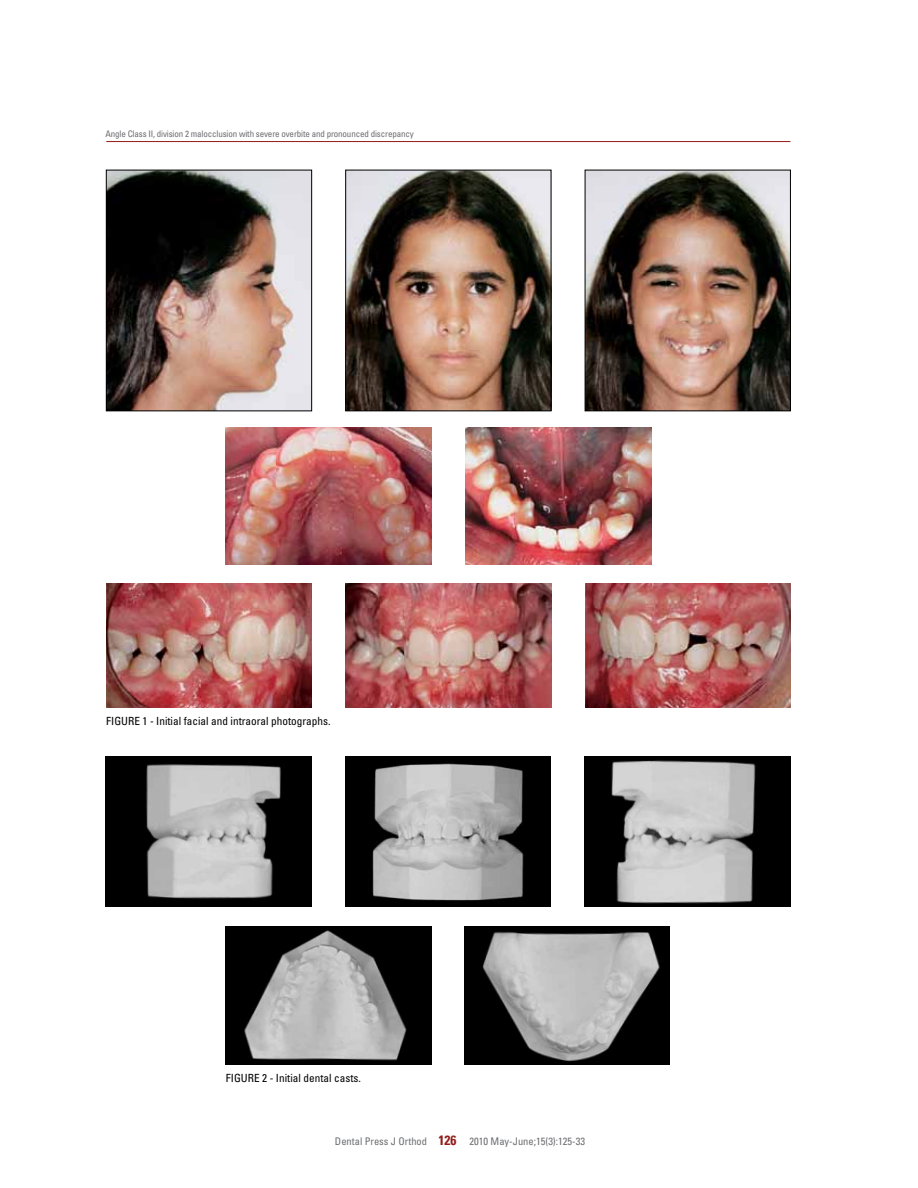
<style>
.page{position:relative;width:918px;height:1188px;background:#fff}
.page>*{position:absolute;margin:0;border:0;box-sizing:border-box;transform-origin:0 0}
.t1{font:condensed 11.25px "Univers";color:#000}
.t2{font:condensed 10.5px "Univers";color:#6d6e71}
.t3{font:condensed 9px "Univers";letter-spacing:-.015em;color:#6d6e71}
.s1{font-weight:700;font-size:13.5px;color:#931b1a}
</style>
<div class="page">
<img style="left:108px;top:172px;width:202px;height:237px">
<div style="left:106px;top:170px;width:206px;height:241px;border:1px solid #000"></div>
<img style="left:347px;top:172px;width:202px;height:237px">
<div style="left:345px;top:170px;width:206px;height:241px;border:1px solid #000"></div>
<img style="left:587px;top:172px;width:202px;height:237px">
<div style="left:585px;top:170px;width:206px;height:241px;border:1px solid #000"></div>
<img style="left:106px;top:584px;width:206px;height:123px">
<img style="left:346px;top:584px;width:205px;height:123px">
<img style="left:585px;top:584px;width:205px;height:123px">
<img style="left:226px;top:428px;width:205px;height:137px">
<img style="left:465px;top:428px;width:187px;height:137px">
<img style="left:226px;top:926px;width:205px;height:139px">
<img style="left:106px;top:757px;width:205px;height:149px">
<img style="left:346px;top:757px;width:205px;height:149px">
<img style="left:585px;top:757px;width:205px;height:149px">
<img style="left:464px;top:926px;width:206px;height:139px">
<hr style="left:106px;top:141px;width:684px;height:1px;background:#931b1a">
<p class="t3" style="left:106px;top:128px;width:310px">Angle Class II, division 2 malocclusion with severe overbite and pronounced discrepancy</p>
<p class="t1" style="left:106px;top:714px;width:226px">FIGURE 1 - Initial facial and intraoral photographs.</p>
<p class="t1" style="left:226px;top:1071px;width:136px">FIGURE 2 - Initial dental casts.</p>
<p class="t2" style="left:335px;top:1134px;width:252px">Dental Press J Orthod <span class="s1">126</span> 2010 May-June;15(3):125-33</p>
</div>
